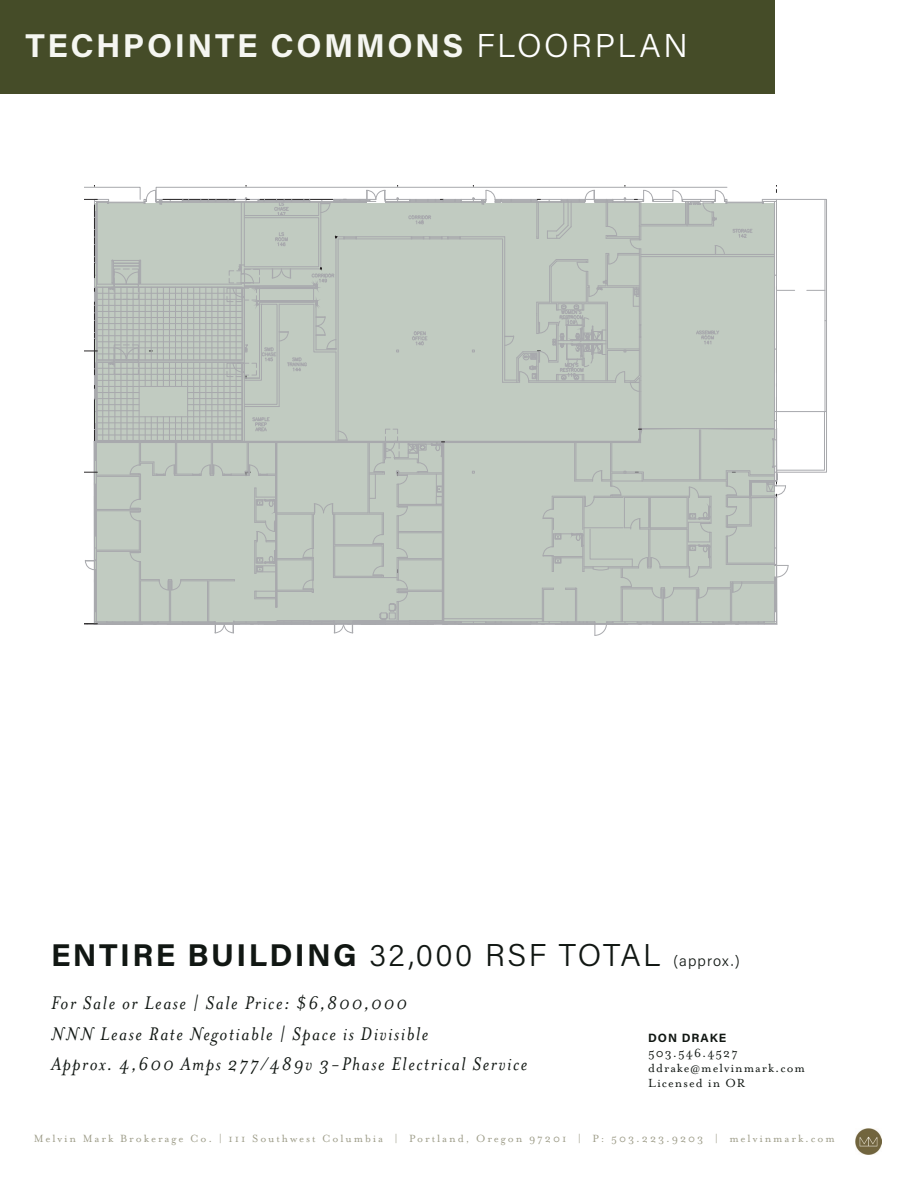
<style>
.page{position:relative;width:918px;height:1188px;background:#fff}
.page>*{position:absolute;margin:0;border:0;box-sizing:border-box;transform-origin:0 0}
.text{font:700 33px "Acumin Pro";letter-spacing:.075em;color:#f5f6f1}
.text-2{font:700 31.5px "Acumin Pro";letter-spacing:.075em;color:#111713}
.text-3{font:italic 21px "Mrs Eaves OT";letter-spacing:.075em;color:#111713}
.t1{font:13.5px "Mrs Eaves OT";letter-spacing:.075em;color:#111713}
.t2{font:12px "Mrs Eaves OT";letter-spacing:.16em;color:#9e9d89}
.t3{font:700 12px "Acumin Pro";letter-spacing:.075em;color:#111713}
.s1{font-weight:300;color:#fff}
.s2{font-weight:300}
.s3{font-weight:300;font-size:15px}
</style>
<div class="page">
<img style="left:855px;top:1128px;width:27px;height:26px">
<div style="left:0;top:0;width:775px;height:93px;background:#454c28"></div>
<svg style="left:84px;top:186px;width:743px;height:450px;background:#c6cdc6"></svg>
<hr style="left:650px;top:529px;width:37px;height:1px;background:#a8a9ad">
<hr style="left:650px;top:497px;width:1px;height:31px;background:#a8a9ad">
<div style="left:473px;top:475px;width:63px;height:51px;background:#c1cbc1"></div>
<div style="left:381px;top:258px;width:66px;height:39px;background:#c1cbc1"></div>
<div style="left:152px;top:501px;width:66px;height:38px;background:#c1cbc1"></div>
<p class="text" style="left:26px;top:22px;width:664px">TECHPOINTE COMMONS <span class="s1">FLOORPLAN</span></p>
<p class="text-2" style="left:51px;top:933px;width:690px">ENTIRE BUILDING <span class="s2">32,000 RSF TOTAL</span> <span class="s3">(approx.)</span></p>
<p class="text-3" style="left:51px;top:991px;width:358px">For Sale or Lease | Sale Price: $6,800,000</p>
<p class="text-3" style="left:51px;top:1022px;width:379px">NNN Lease Rate Negotiable | Space is Divisible</p>
<p class="text-3" style="left:51px;top:1053px;width:478px">Approx. 4,600 Amps 277/489v 3-Phase Electrical Service</p>
<p class="t3" style="left:648px;top:1029px;width:79px">DON DRAKE</p>
<p class="t1" style="left:648px;top:1045px;width:91px">503.546.4527</p>
<p class="t1" style="left:648px;top:1060px;width:158px">ddrake@melvinmark.com</p>
<p class="t1" style="left:648px;top:1075px;width:98px">Licensed in OR</p>
<p class="t2" style="left:34px;top:1132px;width:803px">Melvin Mark Brokerage Co. | 111 Southwest Columbia | Portland, Oregon 97201 | P: 503.223.9203 | melvinmark.com</p>
</div>
